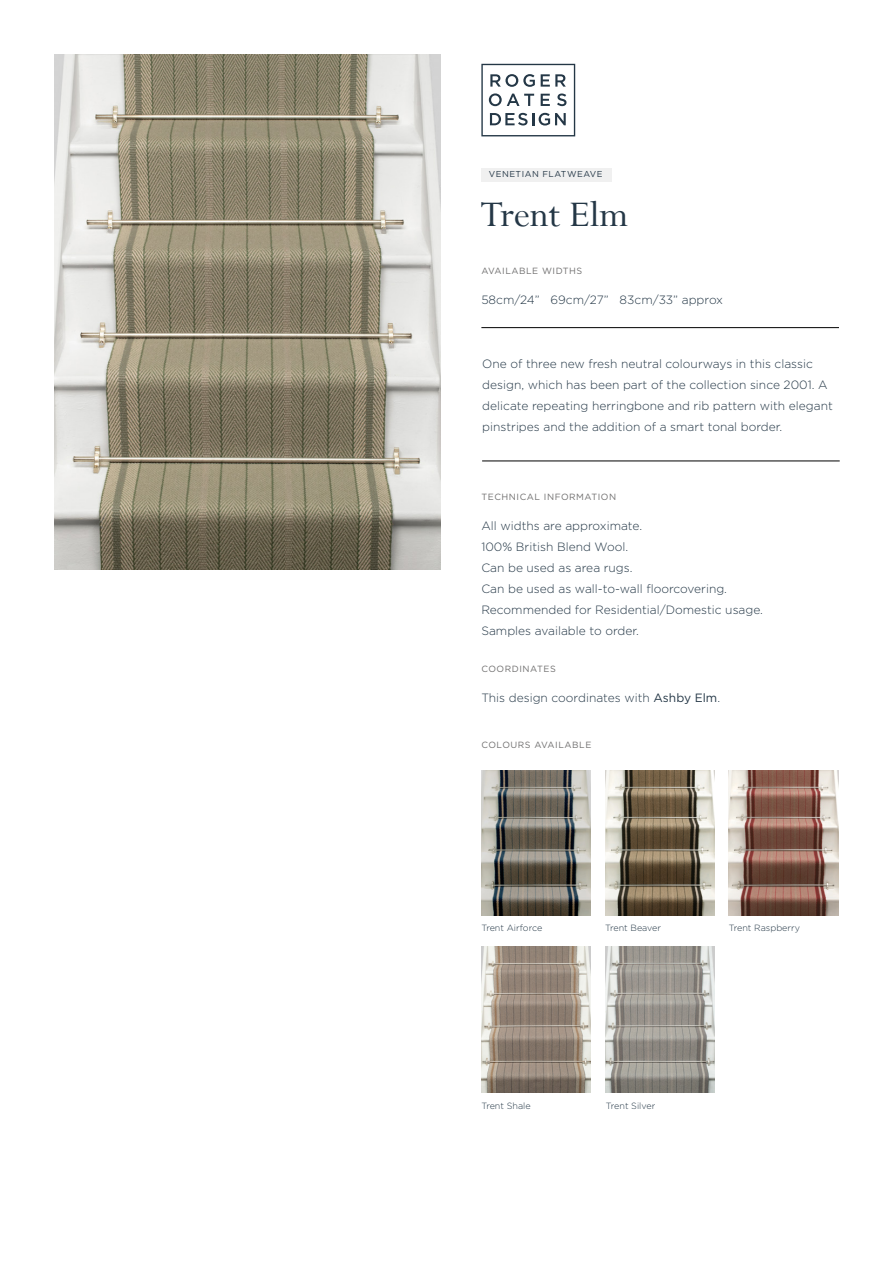
<style>
.page{position:relative;width:893px;height:1263px;background:#fff}
.page>*{position:absolute;margin:0;border:0;box-sizing:border-box;transform-origin:0 0}
.t1{font:40.2px "Perpetua";color:#243746}
.t2{font:300 12px/21px "Gotham";color:#243746}
.t3{font:9px "Gotham";letter-spacing:.06em;color:#706f6f}
.t4{font:300 9px "Gotham";color:#243746}
.t5{font:8.55px "Gotham";letter-spacing:.06em;color:#243746}
.s1{font-weight:400}
</style>
<div class="page">
<svg style="left:481px;top:64px;width:94px;height:72px"></svg>
<img style="left:54px;top:54px;width:387px;height:516px">
<div style="left:481px;top:168px;width:130px;height:14px;background:#f0f0f0"></div>
<hr style="left:481px;top:327px;width:358px;height:1px;background:#000">
<hr style="left:482px;top:461px;width:358px;height:1px;background:#000">
<img style="left:481px;top:770px;width:110px;height:146px">
<img style="left:605px;top:770px;width:109px;height:146px">
<img style="left:481px;top:947px;width:110px;height:145px">
<img style="left:605px;top:947px;width:109px;height:145px">
<img style="left:729px;top:770px;width:109px;height:146px">
<p class="t5" style="left:489px;top:169px;width:115px">VENETIAN FLATWEAVE</p>
<h1 class="t1" style="left:480px;top:189px;width:149px">Trent Elm</h1>
<p class="t3" style="left:481px;top:265px;width:102px">AVAILABLE WIDTHS</p>
<p class="t2" style="left:481px;top:289px;width:243px">58cm/24” 69cm/27” 83cm/33” approx</p>
<p class="t2" style="left:482px;top:353px;width:352px">One of three new fresh neutral colourways in this classic design, which has been part of the collection since 2001. A delicate repeating herringbone and rib pattern with elegant pinstripes and the addition of a smart tonal border.</p>
<p class="t3" style="left:481px;top:491px;width:136px">TECHNICAL INFORMATION</p>
<p class="t2" style="left:481px;top:515px;width:283px">All widths are approximate.<br>100% British Blend Wool.<br>Can be used as area rugs.<br>Can be used as wall-to-wall floorcovering.<br>Recommended for Residential/Domestic usage.<br>Samples available to order.</p>
<p class="t3" style="left:481px;top:663px;width:76px">COORDINATES</p>
<p class="t2" style="left:481px;top:687px;width:240px">This design coordinates with <span class="s1">Ashby Elm</span>.</p>
<p class="t3" style="left:481px;top:739px;width:111px">COLOURS AVAILABLE</p>
<p class="t4" style="left:481px;top:922px;width:62px">Trent Airforce</p>
<p class="t4" style="left:605px;top:922px;width:57px">Trent Beaver</p>
<p class="t4" style="left:729px;top:922px;width:73px">Trent Raspberry</p>
<p class="t4" style="left:481px;top:1100px;width:51px">Trent Shale</p>
<p class="t4" style="left:606px;top:1100px;width:51px">Trent Silver</p>
</div>
